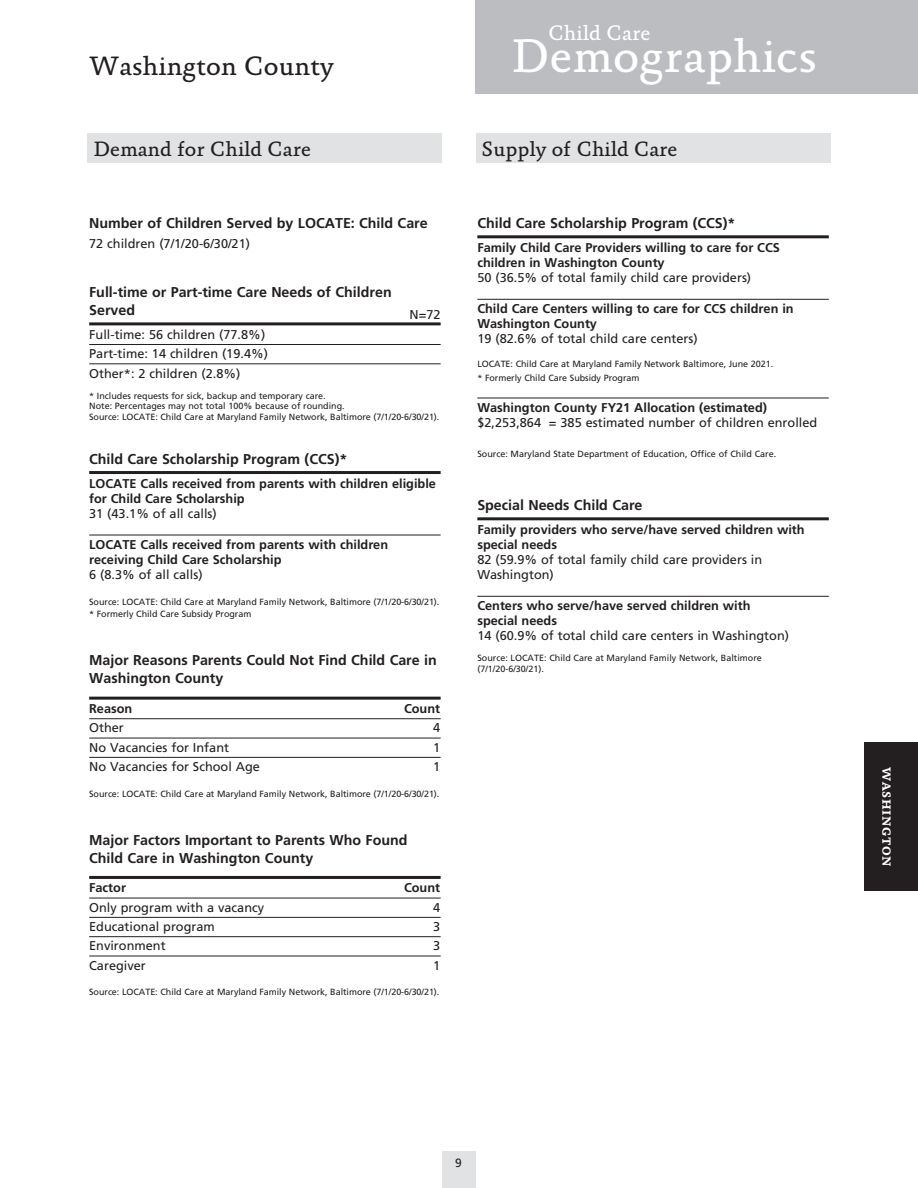
<style>
.page{position:relative;width:918px;height:1188px;background:#fff}
.page>*{position:absolute;margin:0;border:0;box-sizing:border-box;transform-origin:0 0}
.t1{font:47.85px "Absara";letter-spacing:.005em;color:#fff}
.t2{font:27px "Absara";color:#231f20}
.t3{font:21.3px "Absara";color:#fff}
.t4{font:21px "Absara";color:#231f20}
.t5{font:700 14.25px/18px "Frutiger";color:#231f20}
.t6{font:12.75px/19.4px "Frutiger";color:#231f20}
.t7{font:700 12.75px/15px "Frutiger";color:#231f20}
.t8{font:700 12px "Absara";letter-spacing:.05em;color:#fff}
.t9{font:12px "Frutiger";color:#231f20}
.t10{font:9px/10.5px "Frutiger";letter-spacing:-.005em;color:#231f20}
</style>
<div class="page">
<hr style="left:89px;top:322px;width:352px;height:3px;background:#231f20">
<hr style="left:89px;top:344px;width:352px;height:1px;background:#231f20">
<hr style="left:89px;top:364px;width:352px;height:1px;background:#231f20">
<hr style="left:89px;top:471px;width:352px;height:3px;background:#231f20">
<hr style="left:89px;top:535px;width:352px;height:1px;background:#231f20">
<hr style="left:477px;top:235px;width:352px;height:3px;background:#231f20">
<hr style="left:477px;top:299px;width:352px;height:1px;background:#231f20">
<hr style="left:477px;top:398px;width:352px;height:1px;background:#231f20">
<hr style="left:477px;top:517px;width:352px;height:3px;background:#231f20">
<hr style="left:477px;top:596px;width:352px;height:1px;background:#231f20">
<div style="left:442px;top:1151px;width:34px;height:37px;background:#e1e2e4"></div>
<div style="left:476px;top:0;width:442px;height:93px;background:#bcbdc0"></div>
<div style="left:88px;top:133px;width:354px;height:30px;background:#e1e2e4"></div>
<div style="left:476px;top:133px;width:354px;height:30px;background:#e1e2e4"></div>
<hr style="left:89px;top:697px;width:352px;height:3px;background:#231f20">
<hr style="left:89px;top:718px;width:352px;height:1px;background:#231f20">
<hr style="left:89px;top:738px;width:352px;height:1px;background:#231f20">
<hr style="left:89px;top:757px;width:352px;height:1px;background:#231f20">
<hr style="left:89px;top:876px;width:352px;height:3px;background:#231f20">
<hr style="left:89px;top:898px;width:352px;height:1px;background:#231f20">
<hr style="left:89px;top:917px;width:352px;height:1px;background:#231f20">
<hr style="left:89px;top:936px;width:352px;height:1px;background:#231f20">
<hr style="left:89px;top:956px;width:352px;height:1px;background:#231f20">
<div style="left:864px;top:742px;width:54px;height:149px;background:#231f20"></div>
<h2 class="t2" style="left:89px;top:50px;width:246px">Washington County</h2>
<h3 class="t3" style="left:548px;top:20px;width:104px">Child Care</h3>
<h1 class="t1" style="left:511px;top:28px;width:308px">Demographics</h1>
<h3 class="t4" style="left:93px;top:137px;width:219px">Demand for Child Care</h3>
<h3 class="t4" style="left:482px;top:137px;width:197px">Supply of Child Care</h3>
<h3 class="t5" style="left:89px;top:214px;width:340px">Number of Children Served by LOCATE: Child Care</h3>
<h3 class="t6" style="left:89px;top:233px;width:162px">72 children (7/1/20-6/30/21)</h3>
<h3 class="t5" style="left:89px;top:283px;width:304px">Full-time or Part-time Care Needs of Children<br>Served</h3>
<h3 class="t6" style="left:89px;top:325px;width:180px">Full-time: 56 children (77.8%)<br>Part-time: 14 children (19.4%)<br>Other*: 2 children (2.8%)</h3>
<p class="t10" style="left:89px;top:390px;width:352px">* Includes requests for sick, backup and temporary care.<br>Note: Percentages may not total 100% because of rounding.<br>Source: LOCATE: Child Care at Maryland Family Network, Baltimore (7/1/20-6/30/21).</p>
<h3 class="t5" style="left:89px;top:450px;width:260px">Child Care Scholarship Program (CCS)*</h3>
<h3 class="t7" style="left:89px;top:476px;width:348px">LOCATE Calls received from parents with children eligible for Child Care Scholarship</h3>
<h3 class="t6" style="left:89px;top:503px;width:129px">31 (43.1% of all calls)</h3>
<h3 class="t7" style="left:89px;top:537px;width:301px">LOCATE Calls received from parents with children receiving Child Care Scholarship</h3>
<h3 class="t6" style="left:89px;top:565px;width:115px">6 (8.3% of all calls)</h3>
<p class="t10" style="left:89px;top:596px;width:352px;line-height:12px">Source: LOCATE: Child Care at Maryland Family Network, Baltimore (7/1/20-6/30/21). * Formerly Child Care Subsidy Program</p>
<h3 class="t6" style="left:410px;top:305px;width:33px">N=72</h3>
<h3 class="t5" style="left:89px;top:652px;width:349px">Major Reasons Parents Could Not Find Child Care in<br>Washington County</h3>
<h3 class="t7" style="left:89px;top:701px;width:45px">Reason</h3>
<h3 class="t7" style="left:404px;top:701px;width:38px">Count</h3>
<h3 class="t6" style="left:89px;top:718px;width:36px">Other</h3>
<h3 class="t6" style="left:433px;top:718px;width:9px">4</h3>
<h3 class="t6" style="left:89px;top:738px;width:141px">No Vacancies for Infant</h3>
<h3 class="t6" style="left:433px;top:738px;width:9px">1</h3>
<h3 class="t6" style="left:89px;top:757px;width:172px">No Vacancies for School Age</h3>
<h3 class="t6" style="left:433px;top:757px;width:9px">1</h3>
<p class="t10" style="left:89px;top:788px;width:352px">Source: LOCATE: Child Care at Maryland Family Network, Baltimore (7/1/20-6/30/21).</p>
<h3 class="t5" style="left:89px;top:831px;width:320px">Major Factors Important to Parents Who Found<br>Child Care in Washington County</h3>
<h3 class="t7" style="left:89px;top:881px;width:38px">Factor</h3>
<h3 class="t7" style="left:404px;top:881px;width:38px">Count</h3>
<h3 class="t6" style="left:89px;top:898px;width:176px">Only program with a vacancy</h3>
<h3 class="t6" style="left:433px;top:898px;width:9px">4</h3>
<h3 class="t6" style="left:89px;top:917px;width:127px">Educational program</h3>
<h3 class="t6" style="left:433px;top:917px;width:9px">3</h3>
<h3 class="t6" style="left:89px;top:936px;width:78px">Environment</h3>
<h3 class="t6" style="left:433px;top:936px;width:9px">3</h3>
<h3 class="t6" style="left:89px;top:956px;width:58px">Caregiver</h3>
<h3 class="t6" style="left:433px;top:956px;width:9px">1</h3>
<p class="t10" style="left:89px;top:987px;width:352px">Source: LOCATE: Child Care at Maryland Family Network, Baltimore (7/1/20-6/30/21).</p>
<h3 class="t5" style="left:477px;top:214px;width:260px">Child Care Scholarship Program (CCS)*</h3>
<h3 class="t7" style="left:477px;top:240px;width:304px">Family Child Care Providers willing to care for CCS children in Washington County</h3>
<h3 class="t6" style="left:477px;top:268px;width:275px">50 (36.5% of total family child care providers)</h3>
<h3 class="t7" style="left:477px;top:301px;width:318px">Child Care Centers willing to care for CCS children in<br>Washington County</h3>
<h3 class="t6" style="left:477px;top:329px;width:222px">19 (82.6% of total child care centers)</h3>
<p class="t10" style="left:477px;top:357px;width:297px;line-height:13.5px">LOCATE: Child Care at Maryland Family Network Baltimore, June 2021. * Formerly Child Care Subsidy Program</p>
<h3 class="t7" style="left:477px;top:400px;width:291px">Washington County FY21 Allocation (estimated)</h3>
<h3 class="t6" style="left:477px;top:413px;width:342px">$2,253,864 = 385 estimated number of children enrolled</h3>
<p class="t10" style="left:477px;top:448px;width:300px">Source: Maryland State Department of Education, Office of Child Care.</p>
<h3 class="t5" style="left:477px;top:496px;width:167px">Special Needs Child Care</h3>
<h3 class="t7" style="left:477px;top:522px;width:329px">Family providers who serve/have served children with special needs</h3>
<h3 class="t6" style="left:477px;top:552px;width:286px;line-height:15px">82 (59.9% of total family child care providers in<br>Washington)</h3>
<h3 class="t7" style="left:477px;top:598px;width:275px">Centers who serve/have served children with special needs</h3>
<h3 class="t6" style="left:477px;top:626px;width:313px">14 (60.9% of total child care centers in Washington)</h3>
<p class="t10" style="left:477px;top:653px;width:286px">Source: LOCATE: Child Care at Maryland Family Network, Baltimore (7/1/20-6/30/21).</p>
<h3 class="t9" style="left:455px;top:1155px;width:8px">9</h3>
<h3 class="t8" style="left:893px;top:767px;width:101px;rotate:90deg">WASHINGTON</h3>
</div>
